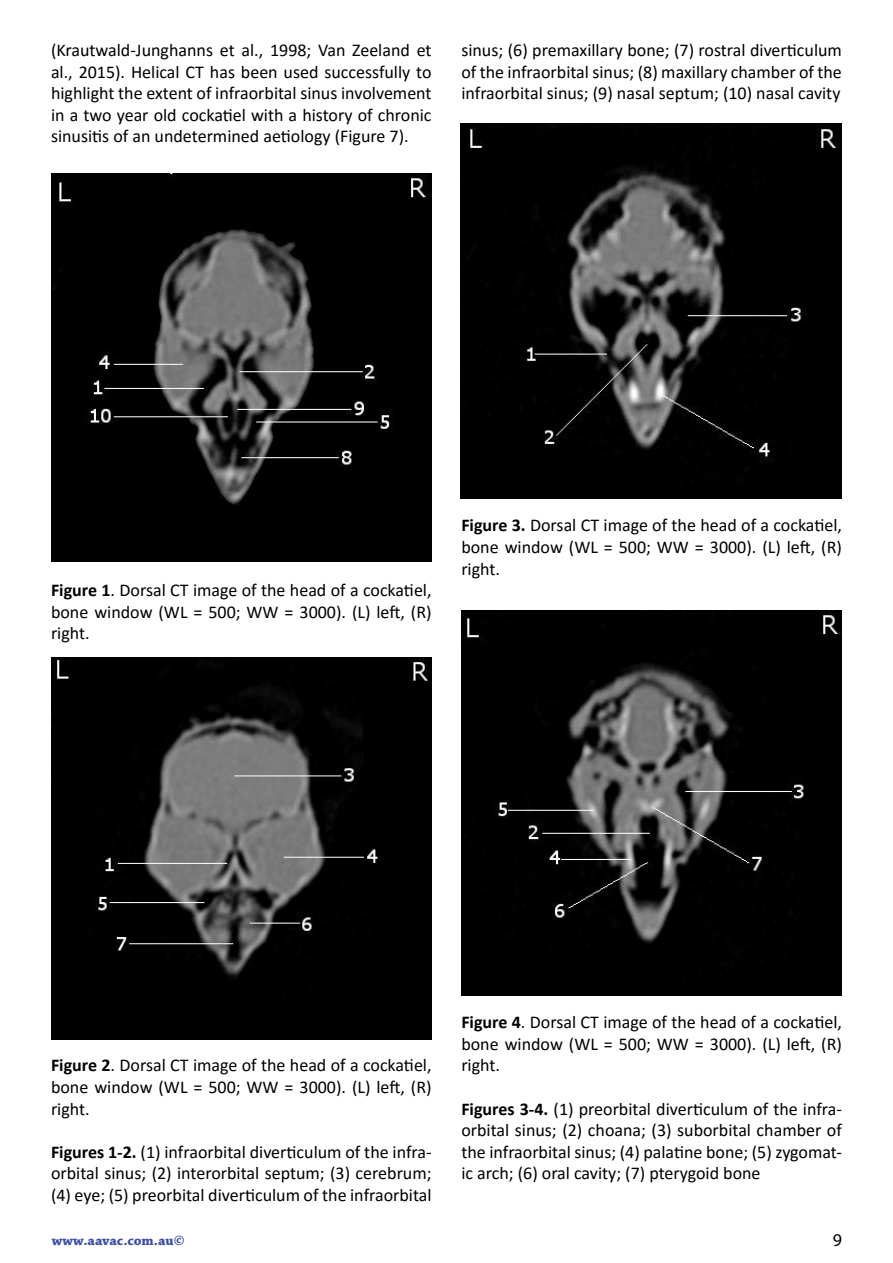
<style>
.page{position:relative;width:893px;height:1263px;background:#fff}
.page>*{position:absolute;margin:0;border:0;box-sizing:border-box;transform-origin:0 0}
.t1{font:18px/21.6px "Calibri";color:#000;text-align:justify}
.t2{font:18px "Myriad Pro";color:#000}
.t3{font:700 14.25px "Chaparral Pro";color:#404fa1}
.s1{font-weight:700}
</style>
<div class="page">
<img style="left:51px;top:173px;width:381px;height:388px">
<img style="left:51px;top:657px;width:381px;height:383px">
<img style="left:460px;top:123px;width:382px;height:375px">
<img style="left:461px;top:610px;width:381px;height:385px">
<p class="t1" style="left:51px;top:39px;width:382px">(Krautwald-Junghanns et al., 1998; Van Zeeland et al., 2015). Helical CT has been used successfully to highlight the extent of infraorbital sinus involvement in a two year old cockatiel with a history of chronic sinusitis of an undetermined aetiology (Figure 7).</p>
<p class="t1" style="left:461px;top:39px;width:382px">sinus; (6) premaxillary bone; (7) rostral diverticulum of the infraorbital sinus; (8) maxillary chamber of the infraorbital sinus; (9) nasal septum; (10) nasal cavity</p>
<p class="t1" style="left:51px;top:579px;width:382px"><span class="s1">Figure 1</span>. Dorsal CT image of the head of a cockatiel, bone window (WL = 500; WW = 3000). (L) left, (R) right.</p>
<p class="t1" style="left:461px;top:514px;width:382px"><span class="s1">Figure 3.</span> Dorsal CT image of the head of a cockatiel, bone window (WL = 500; WW = 3000). (L) left, (R) right.</p>
<p class="t1" style="left:51px;top:1054px;width:382px"><span class="s1">Figure 2</span>. Dorsal CT image of the head of a cockatiel, bone window (WL = 500; WW = 3000). (L) left, (R) right.</p>
<p class="t1" style="left:51px;top:1140px;width:382px"><span class="s1">Figures 1-2.</span> (1) infraorbital diverticulum of the infra&shy;orbital sinus; (2) interorbital septum; (3) cerebrum; (4) eye; (5) preorbital diverticulum of the infraorbital</p>
<p class="t1" style="left:461px;top:1011px;width:382px"><span class="s1">Figure 4</span>. Dorsal CT image of the head of a cockatiel, bone window (WL = 500; WW = 3000). (L) left, (R) right.</p>
<p class="t1" style="left:461px;top:1097px;width:382px"><span class="s1">Figures 3-4.</span> (1) preorbital diverticulum of the infra&shy;orbital sinus; (2) choana; (3) suborbital chamber of the infraorbital sinus; (4) palatine bone; (5) zygomat&shy;ic arch; (6) oral cavity; (7) pterygoid bone</p>
<p class="t3" style="left:52px;top:1231px;width:134px">www.aavac.com.au©</p>
<p class="t2" style="left:833px;top:1229px;width:11px">9</p>
</div>
